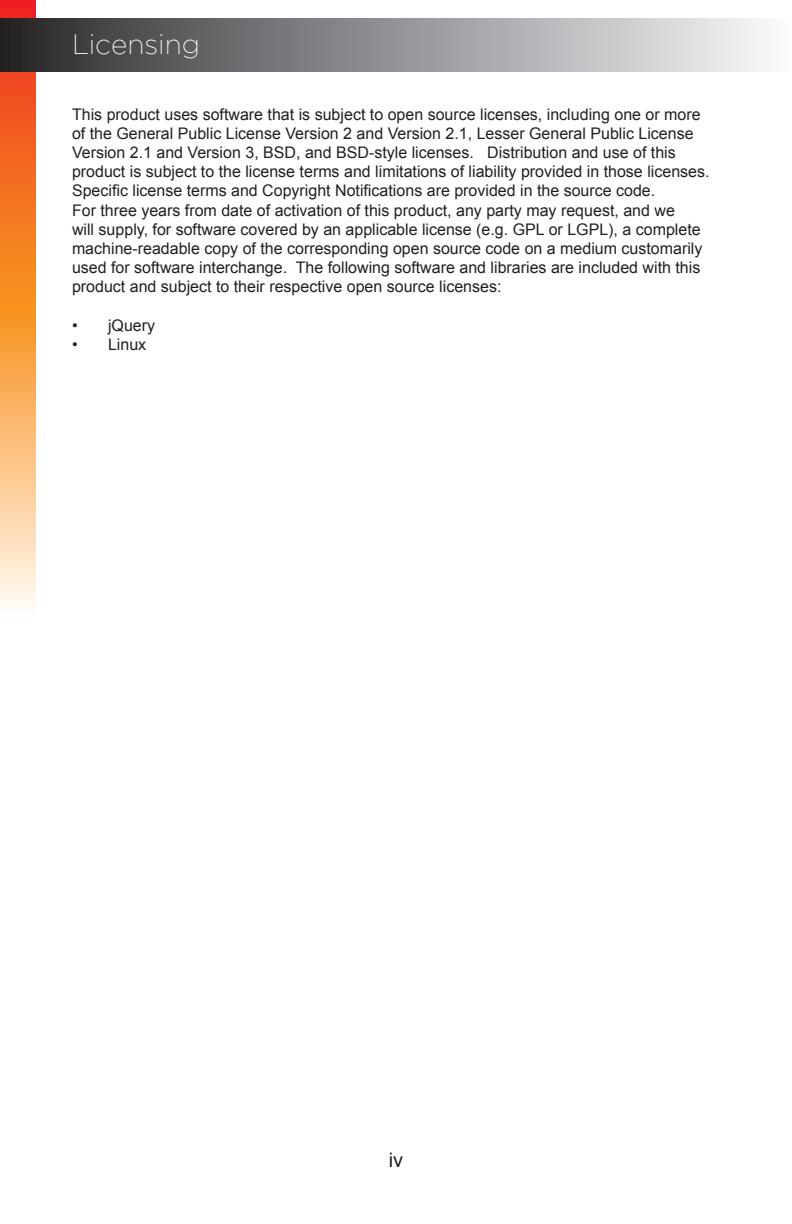
<style>
.page{position:relative;width:792px;height:1224px;background:#fff}
.page>*{position:absolute;margin:0;border:0;box-sizing:border-box;transform-origin:0 0}
.Non-TOC_Page_Title{font:200 28px "Gotham";color:#fff}
.t1{font:20px "Arial";color:#231f20}
.t2{font:16px/19.2px "Arial";color:#231f20}
</style>
<div class="page">
<svg style="left:3px;top:3px;width:30px;height:602px;background:#f79a57"></svg>
<div style="left:1px;top:19px;width:790px;height:52px;background:linear-gradient(to right,#2a2a2c,#fafcfe)"></div>
<div style="left:0;top:18px;width:792px;height:54px;border:2px solid #fff"></div>
<svg style="left:791px;top:18px;width:1px;height:54px"></svg>
<p class="Non-TOC_Page_Title" style="left:72px;top:29px;width:130px">Licensing</p>
<p class="t2" style="left:72px;top:105px;width:639px">This product uses software that is subject to open source licenses, including one or more of the General Public License Version 2 and Version 2.1, Lesser General Public License Version 2.1 and Version 3, BSD, and BSD-style licenses. Distribution and use of this product is subject to the license terms and limitations of liability provided in those licenses.<br>Specific license terms and Copyright Notifications are provided in the source code.<br>For three years from date of activation of this product, any party may request, and we<br>will supply, for software covered by an applicable license (e.g. GPL or LGPL), a complete machine-readable copy of the corresponding open source code on a medium customarily used for software interchange. The following software and libraries are included with this product and subject to their respective open source licenses:</p>
<p class="t2" style="left:72px;top:316px;width:85px">• jQuery</p>
<p class="t2" style="left:72px;top:335px;width:76px">• Linux</p>
<p class="t1" style="left:389px;top:1146px;width:16px">iv</p>
</div>
